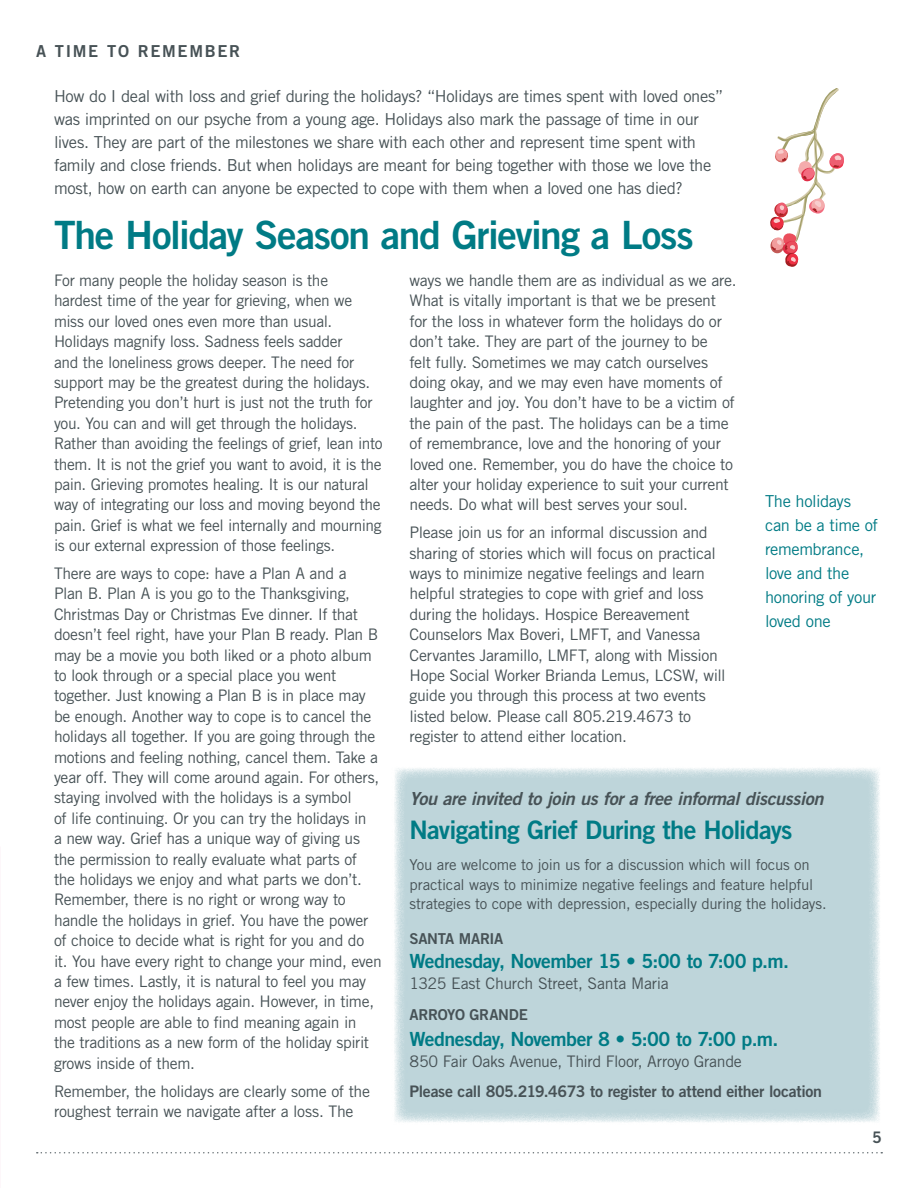
<style>
.page{position:relative;width:918px;height:1188px;background:#fff}
.page>*{position:absolute;margin:0;border:0;box-sizing:border-box;transform-origin:0 0}
.t1{font:39px "Trade Gothic LT Std Bd 2";letter-spacing:-.035em;color:#007b85}
.t2{font:25.5px "Trade Gothic LT Std Bd 2";letter-spacing:-.03em;color:#007b85}
.t3{font:19.5px "Trade Gothic LT Std Bd 2";letter-spacing:-.025em;color:#007b85}
.t4{font:18px "Trade Gothic LT Std Bd 2 Obl";letter-spacing:-.02em;color:#475256}
.t5{font:16.5px/23px "Trade Gothic LT Std";letter-spacing:-.025em;color:#475256}
.t6{font:16.5px/24px "Trade Gothic LT Std";letter-spacing:-.025em;color:#007b85}
.t7{font:16.5px "Trade Gothic LT Std Bd 2";letter-spacing:.1em;color:#475256}
.t8{font:15.9px/20.4px "Trade Gothic LT Std";letter-spacing:-.02em;color:#475256}
.t9{font:15.9px "Trade Gothic LT Std Bd 2";letter-spacing:-.02em;color:#475256}
.t10{font:15px/19.5px "Trade Gothic LT Std";letter-spacing:-.015em;color:#475256}
.t11{font:15px "Trade Gothic LT Std Bd 2";letter-spacing:-.02em;color:#475256}
</style>
<div class="page">
<svg style="left:37px;top:1152px;width:845px;height:2px"></svg>
<svg style="left:394px;top:768px;width:486px;height:355px;background:#c0d6db"></svg>
<svg style="left:770px;top:88px;width:74px;height:179px"></svg>
<p class="t7" style="left:36px;top:41px;width:206px">A TIME TO REMEMBER</p>
<p class="t5" style="left:54px;top:84px;width:671px">How do I deal with loss and grief during the holidays? “Holidays are times spent with loved ones” was imprinted on our psyche from a young age. Holidays also mark the passage of time in our lives. They are part of the milestones we share with each other and represent time spent with family and close friends. But when holidays are meant for being together with those we love the most, how on earth can anyone be expected to cope with them when a loved one has died?</p>
<h1 class="t1" style="left:54px;top:211px;width:641px">The Holiday Season and Grieving a Loss</h1>
<p class="t8" style="left:54px;top:270px;width:330px">For many people the holiday season is the<br>hardest time of the year for grieving, when we miss our loved ones even more than usual.<br>Holidays magnify loss. Sadness feels sadder<br>and the loneliness grows deeper. The need for support may be the greatest during the holidays.<br>Pretending you don’t hurt is just not the truth for you. You can and will get through the holidays.<br>Rather than avoiding the feelings of grief, lean into them. It is not the grief you want to avoid, it is the pain. Grieving promotes healing. It is our natural way of integrating our loss and moving beyond the pain. Grief is what we feel internally and mourning is our external expression of those feelings.</p>
<p class="t8" style="left:54px;top:563px;width:329px">There are ways to cope: have a Plan A and a<br>Plan B. Plan A is you go to the Thanksgiving, Christmas Day or Christmas Eve dinner. If that doesn’t feel right, have your Plan B ready. Plan B may be a movie you both liked or a photo album to look through or a special place you went together. Just knowing a Plan B is in place may be enough. Another way to cope is to cancel the holidays all together. If you are going through the motions and feeling nothing, cancel them. Take a year off. They will come around again. For others, staying involved with the holidays is a symbol<br>of life continuing. Or you can try the holidays in<br>a new way. Grief has a unique way of giving us the permission to really evaluate what parts of the holidays we enjoy and what parts we don’t.<br>Remember, there is no right or wrong way to handle the holidays in grief. You have the power of choice to decide what is right for you and do<br>it. You have every right to change your mind, even a few times. Lastly, it is natural to feel you may never enjoy the holidays again. However, in time, most people are able to find meaning again in<br>the traditions as a new form of the holiday spirit grows inside of them.</p>
<p class="t8" style="left:54px;top:1081px;width:318px">Remember, the holidays are clearly some of the roughest terrain we navigate after a loss. The</p>
<p class="t8" style="left:409px;top:270px;width:329px">ways we handle them are as individual as we are.<br>What is vitally important is that we be present for the loss in whatever form the holidays do or don’t take. They are part of the journey to be<br>felt fully. Sometimes we may catch ourselves doing okay, and we may even have moments of laughter and joy. You don’t have to be a victim of the pain of the past. The holidays can be a time of remembrance, love and the honoring of your loved one. Remember, you do have the choice to alter your holiday experience to suit your current needs. Do what will best serves your soul.</p>
<p class="t8" style="left:409px;top:522px;width:318px">Please join us for an informal discussion and sharing of stories which will focus on practical ways to minimize negative feelings and learn helpful strategies to cope with grief and loss during the holidays. Hospice Bereavement Counselors Max Boveri, LMFT, and Vanessa Cervantes Jaramillo, LMFT, along with Mission Hope Social Worker Brianda Lemus, LCSW, will guide you through this process at two events listed below. Please call 805.219.4673 to register to attend either location.</p>
<p class="t6" style="left:765px;top:489px;width:115px">The holidays can be a time of remembrance, love and the honoring of your loved one</p>
<p class="t4" style="left:410px;top:787px;width:416px">You are invited to join us for a free informal discussion</p>
<h2 class="t2" style="left:410px;top:815px;width:385px">Navigating Grief During the Holidays</h2>
<p class="t10" style="left:410px;top:855px;width:419px">You are welcome to join us for a discussion which will focus on practical ways to minimize negative feelings and feature helpful strategies to cope with depression, especially during the holidays.</p>
<p class="t11" style="left:410px;top:929px;width:95px">SANTA MARIA</p>
<p class="t3" style="left:410px;top:949px;width:381px">Wednesday, November 15 • 5:00 to 7:00 p.m.</p>
<p class="t8" style="left:410px;top:973px;width:261px">1325 East Church Street, Santa Maria</p>
<p class="t11" style="left:410px;top:1006px;width:120px">ARROYO GRANDE</p>
<p class="t3" style="left:410px;top:1027px;width:370px">Wednesday, November 8 • 5:00 to 7:00 p.m.</p>
<p class="t8" style="left:410px;top:1051px;width:334px">850 Fair Oaks Avenue, Third Floor, Arroyo Grande</p>
<p class="t9" style="left:410px;top:1081px;width:414px">Please call 805.219.4673 to register to attend either location</p>
<p class="t9" style="left:872px;top:1127px;width:11px">5</p>
</div>
